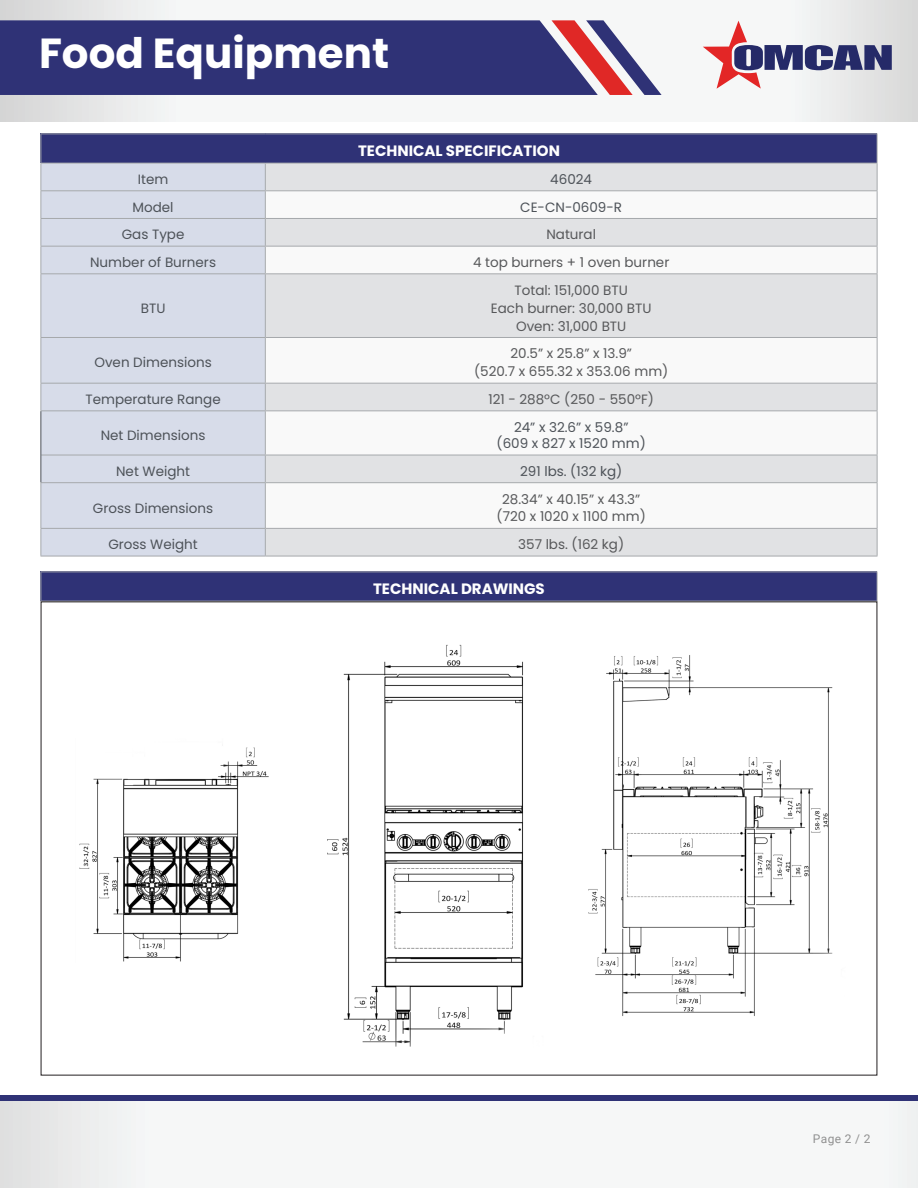
<style>
.page{position:relative;width:918px;height:1188px;background:#fff}
.page>*{position:absolute;margin:0;border:0;box-sizing:border-box;transform-origin:0 0}
.t1{font:700 42px "Poppins";color:#fff}
.t2{font:700 15px "Poppins";color:#fff}
.t3{font:13.5px/18px "Poppins";color:#57585a;text-align:center}
.t4{font:13.5px/16.5px "Poppins";color:#4d5258;text-align:center}
.t5{font:12px "Roboto";color:#919191}
</style>
<div class="page">
<div style="left:41px;top:572px;width:836px;height:29px;background:#2f3276"></div>
<svg style="left:877px;top:573px;width:1px;height:28px"></svg>
<hr style="left:40px;top:601px;width:838px;height:1px;background:#a6a9ac">
<hr style="left:40px;top:572px;width:838px;height:1px;background:#a6a9ac">
<svg style="left:40px;top:572px;width:1px;height:29px"></svg>
<img style="left:327px;top:644px;width:196px;height:403px">
<img style="left:79px;top:747px;width:190px;height:215px">
<img style="left:588px;top:655px;width:245px;height:361px">
<div style="left:41px;top:134px;width:836px;height:29px;background:#2f3276"></div>
<div style="left:41px;top:164px;width:224px;height:392px;background:#d7dce9"></div>
<div style="left:266px;top:164px;width:611px;height:392px;background:#e1e2e4"></div>
<svg style="left:266px;top:191px;width:611px;height:337px"></svg>
<hr style="left:40px;top:163px;width:225px;height:1px;background:#a6a9ac">
<hr style="left:265px;top:163px;width:612px;height:1px;background:#a6a9ac">
<hr style="left:40px;top:190px;width:225px;height:1px;background:#a6a9ac">
<hr style="left:265px;top:190px;width:612px;height:1px;background:#a6a9ac">
<hr style="left:40px;top:218px;width:225px;height:1px;background:#a6a9ac">
<hr style="left:265px;top:218px;width:612px;height:1px;background:#a6a9ac">
<hr style="left:40px;top:246px;width:225px;height:1px;background:#a6a9ac">
<hr style="left:265px;top:246px;width:612px;height:1px;background:#a6a9ac">
<svg style="left:265px;top:163px;width:1px;height:110px"></svg>
<hr style="left:40px;top:273px;width:225px;height:1px;background:#a6a9ac">
<hr style="left:265px;top:273px;width:612px;height:1px;background:#a6a9ac">
<hr style="left:265px;top:274px;width:1px;height:63px;background:#a6a9ac">
<hr style="left:40px;top:337px;width:225px;height:1px;background:#a6a9ac">
<hr style="left:265px;top:337px;width:612px;height:1px;background:#a6a9ac">
<hr style="left:265px;top:338px;width:1px;height:45px;background:#a6a9ac">
<hr style="left:40px;top:383px;width:225px;height:1px;background:#a6a9ac">
<hr style="left:265px;top:383px;width:612px;height:1px;background:#a6a9ac">
<svg style="left:265px;top:384px;width:1px;height:26px"></svg>
<hr style="left:40px;top:410px;width:225px;height:1px;background:#a6a9ac">
<hr style="left:265px;top:410px;width:612px;height:1px;background:#a6a9ac">
<hr style="left:265px;top:411px;width:1px;height:44px;background:#a6a9ac">
<hr style="left:41px;top:455px;width:224px;height:1px;background:#a6a9ac">
<hr style="left:265px;top:455px;width:612px;height:1px;background:#a6a9ac">
<svg style="left:265px;top:455px;width:1px;height:27px"></svg>
<hr style="left:40px;top:482px;width:225px;height:1px;background:#a6a9ac">
<hr style="left:265px;top:482px;width:612px;height:1px;background:#a6a9ac">
<hr style="left:265px;top:483px;width:1px;height:45px;background:#a6a9ac">
<hr style="left:40px;top:528px;width:225px;height:1px;background:#a6a9ac">
<hr style="left:265px;top:528px;width:612px;height:1px;background:#a6a9ac">
<svg style="left:265px;top:529px;width:1px;height:27px"></svg>
<hr style="left:40px;top:556px;width:225px;height:1px;background:#a6a9ac">
<hr style="left:265px;top:556px;width:612px;height:1px;background:#a6a9ac">
<hr style="left:40px;top:134px;width:225px;height:1px;background:#a6a9ac">
<hr style="left:265px;top:134px;width:612px;height:1px;background:#a6a9ac">
<svg style="left:40px;top:134px;width:1px;height:139px"></svg>
<svg style="left:877px;top:134px;width:1px;height:139px"></svg>
<hr style="left:40px;top:274px;width:1px;height:63px;background:#a6a9ac">
<hr style="left:877px;top:274px;width:1px;height:63px;background:#a6a9ac">
<hr style="left:40px;top:338px;width:1px;height:45px;background:#a6a9ac">
<hr style="left:877px;top:338px;width:1px;height:45px;background:#a6a9ac">
<svg style="left:40px;top:384px;width:1px;height:26px"></svg>
<svg style="left:877px;top:384px;width:1px;height:26px"></svg>
<hr style="left:877px;top:411px;width:1px;height:44px;background:#a6a9ac">
<svg style="left:877px;top:455px;width:1px;height:27px"></svg>
<hr style="left:40px;top:483px;width:1px;height:45px;background:#a6a9ac">
<hr style="left:877px;top:483px;width:1px;height:45px;background:#a6a9ac">
<svg style="left:40px;top:529px;width:1px;height:27px"></svg>
<svg style="left:877px;top:529px;width:1px;height:27px"></svg>
<hr style="left:40px;top:411px;width:1px;height:44px;background:#4d5258">
<svg style="left:40px;top:455px;width:1px;height:27px"></svg>
<svg style="left:0;top:0;width:918px;height:122px"></svg>
<div style="left:0;top:20px;width:552px;height:75px;background:#2f3276"></div>
<svg style="left:552px;top:20px;width:110px;height:75px"></svg>
<svg style="left:703px;top:21px;width:189px;height:68px"></svg>
<div style="left:0;top:1101px;width:918px;height:87px;background:linear-gradient(to right,#eff0f0,#f9fafa)"></div>
<div style="left:0;top:1096px;width:918px;height:5px;background:#2f3276"></div>
<h1 class="t1" style="left:39px;top:29px;width:352px">Food Equipment</h1>
<p class="t2" style="left:358px;top:142px;width:203px">TECHNICAL SPECIFICATION</p>
<p class="t4" style="left:138px;top:171px;width:32px">Item</p>
<p class="t4" style="left:550px;top:171px;width:43px">46024</p>
<p class="t4" style="left:133px;top:199px;width:43px">Model</p>
<p class="t4" style="left:520px;top:199px;width:103px">CE-CN-0609-R</p>
<p class="t4" style="left:122px;top:226px;width:64px">Gas Type</p>
<p class="t3" style="left:546px;top:226px;width:51px">Natural</p>
<p class="t4" style="left:90px;top:254px;width:127px">Number of Burners</p>
<p class="t3" style="left:473px;top:253px;width:198px">4 top burners + 1 oven burner</p>
<p class="t4" style="left:141px;top:300px;width:26px">BTU</p>
<p class="t3" style="left:491px;top:281px;width:162px">Total: 151,000 BTU<br>Each burner: 30,000 BTU<br>Oven: 31,000 BTU</p>
<p class="t4" style="left:94px;top:355px;width:119px">Oven Dimensions</p>
<p class="t3" style="left:474px;top:345px;width:196px">20.5” x 25.8” x 13.9”<br>(520.7 x 655.32 x 353.06 mm)</p>
<p class="t4" style="left:85px;top:391px;width:137px">Temperature Range</p>
<p class="t3" style="left:488px;top:390px;width:167px">121 - 288ºC (250 - 550ºF)</p>
<p class="t4" style="left:101px;top:427px;width:106px">Net Dimensions</p>
<p class="t4" style="left:497px;top:419px;width:151px">24” x 32.6” x 59.8” (609 x 827 x 1520 mm)</p>
<p class="t4" style="left:116px;top:463px;width:75px">Net Weight</p>
<p class="t4" style="left:520px;top:463px;width:104px">291 lbs. (132 kg)</p>
<p class="t4" style="left:93px;top:500px;width:122px">Gross Dimensions</p>
<p class="t3" style="left:497px;top:491px;width:151px;line-height:16.5px">28.34” x 40.15” x 43.3” (720 x 1020 x 1100 mm)</p>
<p class="t4" style="left:108px;top:536px;width:91px">Gross Weight</p>
<p class="t3" style="left:518px;top:536px;width:107px">357 lbs. (162 kg)</p>
<p class="t2" style="left:373px;top:580px;width:173px">TECHNICAL DRAWINGS</p>
<p class="t5" style="left:813px;top:1130px;width:59px">Page 2 / 2</p>
</div>
